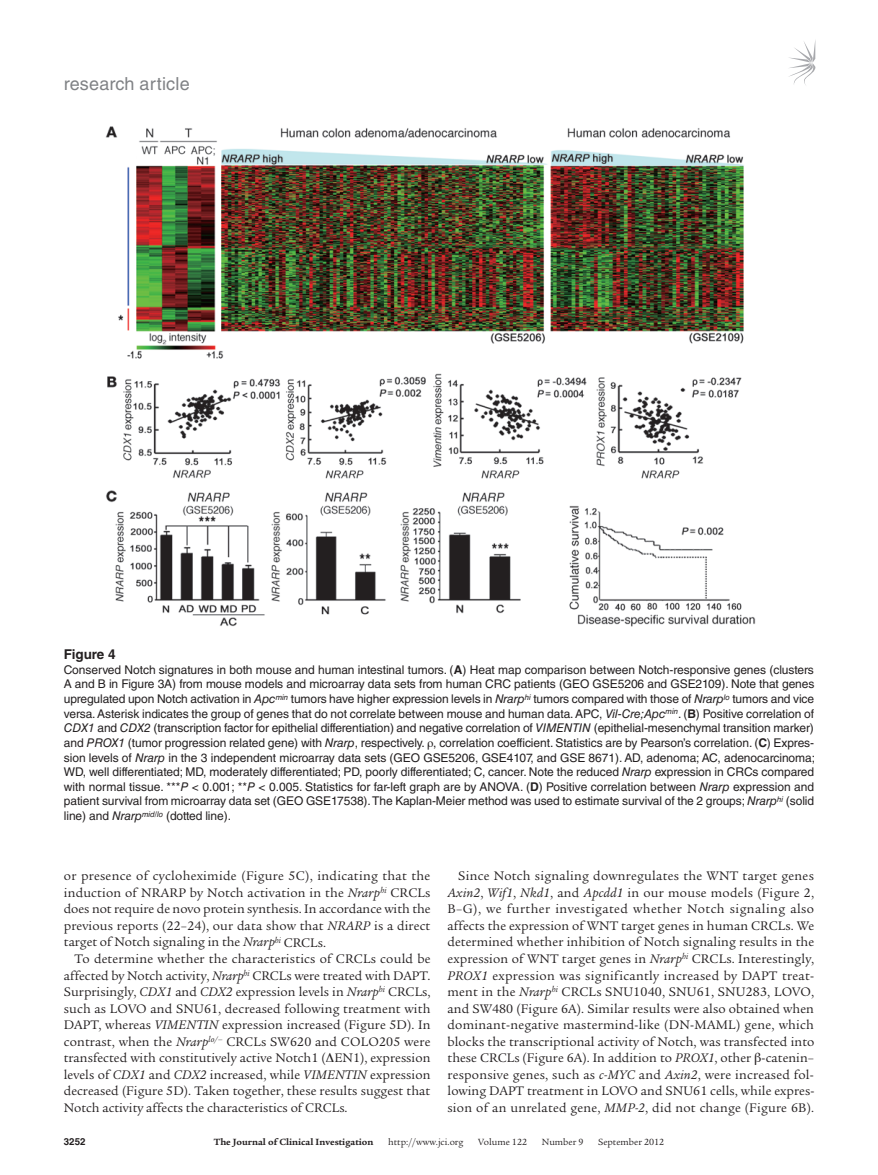
<style>
.page{position:relative;width:878px;height:1175px;background:#fff}
.page>*{position:absolute;margin:0;border:0;box-sizing:border-box;transform-origin:0 0}
.t1{font:18px "Helvetica LT Std";letter-spacing:.01em;color:#808285}
.t2{font:13.5px/16.5px "Legacy Serif Std";color:#231f20;text-align:justify}
.t3{font:700 13.5px "Helvetica LT Std";color:#231f20}
.t4{font:12px/14.7px "Helvetica LT Std";letter-spacing:-.005em;color:#231f20;text-align:justify}
.t5{font:9.75px "Legacy Serif Std";color:#231f20}
.t6{font:700 9.75px "Legacy Serif Std";color:#231f20}
.t7{font:700 9.75px "Helvetica LT Std";color:#231f20}
.s1{font-weight:700}
.s2{font-style:italic}
</style>
<div class="page">
<svg style="left:789px;top:42px;width:26px;height:43px"></svg>
<img style="left:105px;top:126px;width:650px;height:500px">
<h1 class="t1" style="left:64px;top:73px;width:127px">research article</h1>
<p class="t3" style="left:64px;top:646px;width:53px">Figure 4</p>
<p class="t4" style="left:64px;top:662px;width:752px">Conserved Notch signatures in both mouse and human intestinal tumors. (<span class="s1">A</span>) Heat map comparison between Notch-responsive genes (clusters A and B in Figure 3A) from mouse models and microarray data sets from human CRC patients (GEO GSE5206 and GSE2109). Note that genes upregulated upon Notch activation in <span class="s2">Apc</span><sup>min</sup> tumors have higher expression levels in <span class="s2">Nrarp</span><sup>hi</sup> tumors compared with those of <span class="s2">Nrarp</span><sup>lo</sup> tumors and vice versa. Asterisk indicates the group of genes that do not correlate between mouse and human data. APC, <span class="s2">Vil-Cre;Apc</span><sup>min</sup>. (<span class="s1">B</span>) Positive correlation of <span class="s2">CDX1</span> and <span class="s2">CDX2</span> (transcription factor for epithelial differentiation) and negative correlation of <span class="s2">VIMENTIN</span> (epithelial-mesenchymal transition marker) and <span class="s2">PROX1</span> (tumor progression related gene) with <span class="s2">Nrarp</span>, respectively. , correlation coefficient. Statistics are by Pearson’s correlation. (<span class="s1">C</span>) Expres&shy;sion levels of <span class="s2">Nrarp</span> in the 3 independent microarray data sets (GEO GSE5206, GSE4107, and GSE 8671). AD, adenoma; AC, adenocarcinoma; WD, well differentiated; MD, moderately differentiated; PD, poorly differentiated; C, cancer. Note the reduced <span class="s2">Nrarp</span> expression in CRCs compared with normal tissue. ***<span class="s2">P</span> &lt; 0.001; **<span class="s2">P</span> &lt; 0.005. Statistics for far-left graph are by ANOVA. (<span class="s1">D</span>) Positive correlation between <span class="s2">Nrarp</span> expression and patient survival from microarray data set (GEO GSE17538). The Kaplan-Meier method was used to estimate survival of the 2 groups; <span class="s2">Nrarp</span><sup>hi</sup> (solid line) and <span class="s2">Nrarp</span><sup>mid/lo</sup> (dotted line).</p>
<p class="t2" style="left:64px;top:868px;width:368px">or presence of cycloheximide (Figure 5C), indicating that the induction of NRARP by Notch activation in the <span class="s2">Nrarp</span><sup>hi</sup> CRCLs does not require de novo protein synthesis. In accordance with the previous reports (22–24), our data show that <span class="s2">NRARP</span> is a direct target of Notch signaling in the <span class="s2">Nrarp</span><sup>hi</sup> CRCLs.</p>
<p class="t2" style="left:64px;top:950px;width:368px;text-indent:11px">To determine whether the characteristics of CRCLs could be affected by Notch activity, <span class="s2">Nrarp</span><sup>hi</sup> CRCLs were treated with DAPT.<br>Surprisingly, <span class="s2">CDX1</span> and <span class="s2">CDX2</span> expression levels in <span class="s2">Nrarp</span><sup>hi</sup> CRCLs, such as LOVO and SNU61, decreased following treatment with DAPT, whereas <span class="s2">VIMENTIN</span> expression increased (Figure 5D). In contrast, when the <span class="s2">Nrarp</span><sup>lo/–</sup> CRCLs SW620 and COLO205 were transfected with constitutively active Notch1 ( EN1), expression levels of <span class="s2">CDX1</span> and <span class="s2">CDX2</span> increased, while <span class="s2">VIMENTIN</span> expression decreased (Figure 5D). Taken together, these results suggest that Notch activity affects the characteristics of CRCLs.</p>
<p class="t2" style="left:447px;top:868px;width:368px;text-indent:11px">Since Notch signaling downregulates the WNT target genes <span class="s2">Axin2</span>, <span class="s2">Wif1</span>, <span class="s2">Nkd1</span>, and <span class="s2">Apcdd1</span> in our mouse models (Figure 2, B–G), we further investigated whether Notch signaling also affects the expression of WNT target genes in human CRCLs. We determined whether inhibition of Notch signaling results in the expression of WNT target genes in <span class="s2">Nrarp</span><sup>hi</sup> CRCLs. Interestingly, <span class="s2">PROX1</span> expression was significantly increased by DAPT treat&shy;ment in the <span class="s2">Nrarp</span><sup>hi</sup> CRCLs SNU1040, SNU61, SNU283, LOVO, and SW480 (Figure 6A). Similar results were also obtained when dominant-negative mastermind-like (DN-MAML) gene, which blocks the transcriptional activity of Notch, was transfected into these CRCLs (Figure 6A). In addition to <span class="s2">PROX1</span>, other -catenin– responsive genes, such as <span class="s2">c-MYC</span> and <span class="s2">Axin2</span>, were increased fol&shy;lowing DAPT treatment in LOVO and SNU61 cells, while expres&shy;sion of an unrelated gene, <span class="s2">MMP-2</span>, did not change (Figure 6B).</p>
<p class="t7" style="left:64px;top:1135px;width:23px">3252</p>
<p class="t6" style="left:214px;top:1135px;width:161px">The Journal of Clinical Investigation</p>
<p class="t5" style="left:388px;top:1136px;width:77px">http://www.jci.org</p>
<p class="t5" style="left:478px;top:1136px;width:50px">Volume 122</p>
<p class="t5" style="left:542px;top:1136px;width:43px">Number 9</p>
<p class="t5" style="left:598px;top:1136px;width:68px">September 2012</p>
</div>
